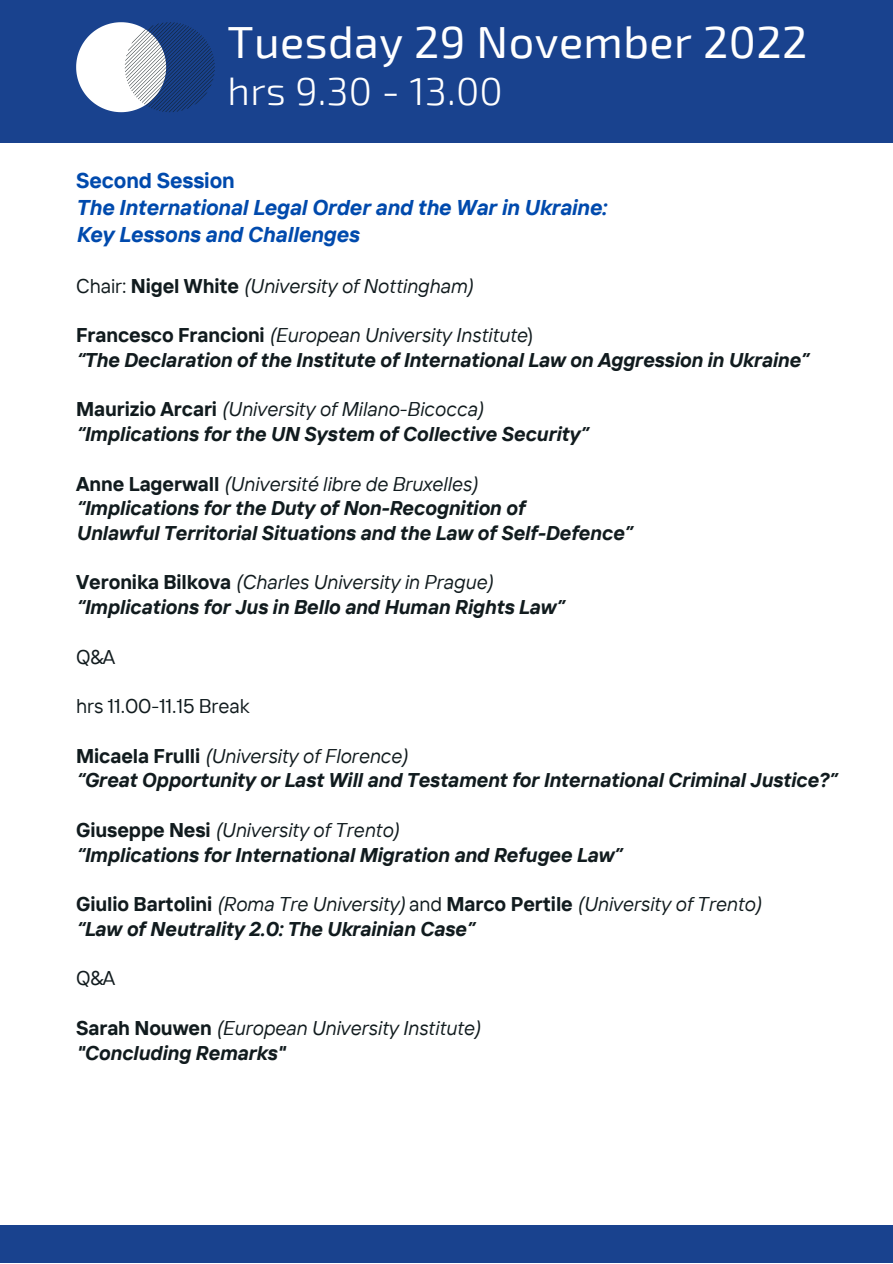
<style>
.page{position:relative;width:893px;height:1264px;background:#fff}
.page>*{position:absolute;margin:0;border:0;box-sizing:border-box;transform-origin:0 0}
.t1{font:45px "Exo 2";letter-spacing:.01em;color:#fff}
.t2{font:300 39px "Exo 2";letter-spacing:.01em;color:#fff}
.t3{font:italic 700 21.3px/27px "TT Interphases";letter-spacing:-.005em;color:#004aad}
.t4{font:700 21.3px "TT Interphases";letter-spacing:-.005em;color:#004aad}
.t5{font:italic 700 19.8px/24.8px "TT Interphases";letter-spacing:-.005em;color:#111b1e}
.t6{font:italic 19.8px/24.8px "TT Interphases";letter-spacing:-.005em;color:#111b1e}
.t7{font:19.8px "TT Interphases";letter-spacing:-.005em;color:#111b1e}
.s1{font-style:normal}
.s2{font-weight:700;font-style:normal}
.s3{font-weight:400}
.s4{font-weight:400;font-style:normal}
.s5{font-weight:700}
</style>
<div class="page">
<div style="left:0;top:0;width:892px;height:143px;background:#19428e"></div>
<svg style="left:76px;top:22px;width:139px;height:90px"></svg>
<div style="left:0;top:1224px;width:892px;height:38px;background:#19428e"></div>
<h1 class="t1" style="left:227px;top:13px;width:581px">Tuesday 29 November 2022</h1>
<h2 class="t2" style="left:227px;top:66px;width:277px">hrs 9.30 - 13.00</h2>
<p class="t4" style="left:76px;top:167px;width:160px">Second Session</p>
<p class="t3" style="left:76px;top:193px;width:531px">The International Legal Order and the War in Ukraine:<br>Key Lessons and Challenges</p>
<p class="t6" style="left:76px;top:273px;width:398px"><span class="s1">Chair:</span> <span class="s2">Nigel White</span> (University of Nottingham)</p>
<p class="t5" style="left:76px;top:322px;width:733px"><span class="s1">Francesco Francioni</span> <span class="s3">(European University Institute</span><span class="s4">)<br></span>“The Declaration of the Institute of International Law on Aggression in Ukraine”</p>
<p class="t5" style="left:76px;top:396px;width:513px"><span class="s1">Maurizio Arcari</span> <span class="s3">(University of Milano-Bicocca) </span>“Implications for the UN System of Collective Security”</p>
<p class="t5" style="left:76px;top:470px;width:557px"><span class="s1">Anne Lagerwall</span> <span class="s3">(Université libre de Bruxelles)<br></span>“Implications for the Duty of Non-Recognition of<br>Unlawful Territorial Situations and the Law of Self-Defence”</p>
<p class="t5" style="left:76px;top:569px;width:489px"><span class="s1">Veronika Bilkova</span> <span class="s3">(Charles University in Prague) </span>“Implications for Jus in Bello and Human Rights Law”</p>
<p class="t7" style="left:76px;top:644px;width:41px">Q&amp;A</p>
<p class="t7" style="left:76px;top:693px;width:175px">hrs 11.00-11.15 Break</p>
<p class="t5" style="left:76px;top:742px;width:761px"><span class="s1">Micaela Frulli</span> <span class="s3">(University of Florence)<br></span>“Great Opportunity or Last Will and Testament for International Criminal Justice?”</p>
<p class="t5" style="left:76px;top:817px;width:547px"><span class="s1">Giuseppe Nesi</span> <span class="s3">(University of Trento)<br></span>“Implications for International Migration and Refugee Law”</p>
<p class="t6" style="left:76px;top:891px;width:686px"><span class="s2">Giulio Bartolini</span> (Roma Tre University) <span class="s1">and</span> <span class="s2">Marco Pertile</span> (University of Trento) <span class="s5">“Law of Neutrality 2.0: The Ukrainian Case”</span></p>
<p class="t7" style="left:76px;top:965px;width:41px">Q&amp;A</p>
<p class="t6" style="left:76px;top:1015px;width:406px"><span class="s2">Sarah Nouwen</span> (European University Institute) <span class="s5">"Concluding Remarks"</span></p>
</div>
